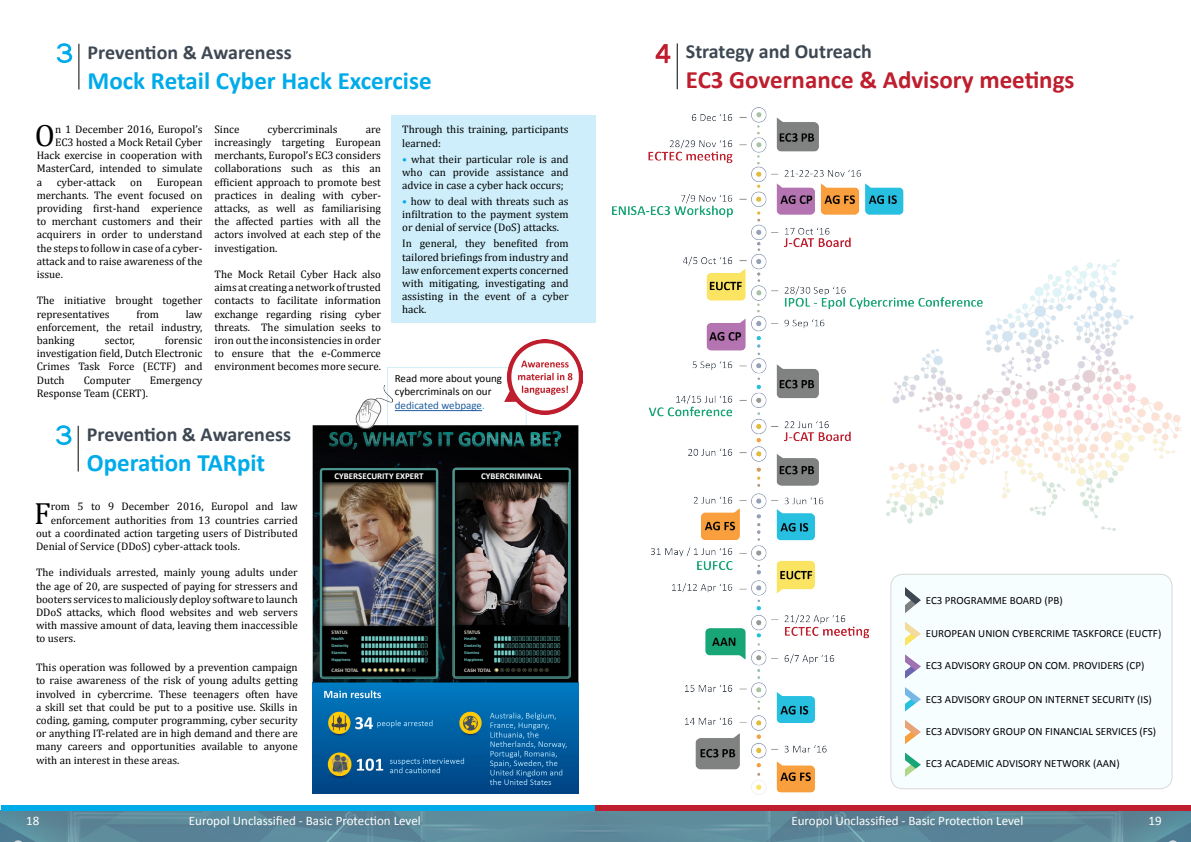
<style>
.page{position:relative;width:1191px;height:842px;background:#fff}
.page>*{position:absolute;margin:0;border:0;box-sizing:border-box;transform-origin:0 0}
.t1{font:30.8px "Cambria";color:#000}
.t2{font:700 25px "Calibri";color:#00abea}
.t3{font:700 25px "Calibri";color:#be1e2d}
.t4{font:700 20px "Calibri";color:#3e4853}
.t5{font:13px "Calibri";color:#fff}
.t6{font:11px/13.2px "Cambria";color:#000;text-align:justify}
.t7{font:11px "Calibri";color:#000}
.t8{font:11px/13.2px "Calibri";color:#000101}
.t9{font:11px "Calibri";color:#215e9e}
.t10{font:700 8.9px "Calibri";color:#fff}
.t11{font:700 5.4px "Calibri";letter-spacing:-.005em;color:#d7d3c9}
.t12{font:700 4.5px/7.1px "Calibri";color:#72cac4}
.s1{color:#00abea}
.s2{color:#000600}
.s3{color:#22a8e0}
</style>
<div class="page">
<img style="left:0;top:811px;width:1191px;height:31px">
<img style="left:313px;top:682px;width:265px;height:112px">
<div style="left:391px;top:115px;width:204px;height:208px;background:#cdeefa"></div>
<hr style="left:78px;top:44px;width:1px;height:45px;background:#000">
<div style="left:1px;top:805px;width:606px;height:6px;background:#00abea"></div>
<svg style="left:57px;top:43px;width:15px;height:20px"></svg>
<hr style="left:78px;top:426px;width:1px;height:45px;background:#000">
<svg style="left:56px;top:425px;width:15px;height:20px"></svg>
<img style="left:313px;top:425px;width:265px;height:47px">
<img style="left:313px;top:472px;width:7px;height:210px">
<img style="left:438px;top:472px;width:14px;height:210px">
<img style="left:571px;top:472px;width:7px;height:210px">
<svg style="left:452px;top:468px;width:119px;height:215px;background:#404140"></svg>
<img style="left:320px;top:468px;width:118px;height:215px">
<img style="left:356px;top:385px;width:36px;height:44px">
<hr style="left:395px;top:410px;width:87px;height:1px;background:#215e9e">
<img style="left:504px;top:339px;width:78px;height:75px">
<div style="left:595px;top:805px;width:596px;height:6px;background:#be1e2d"></div>
<hr style="left:676px;top:43px;width:1px;height:46px;background:#000">
<div style="left:891px;top:574px;width:281px;height:215px;background:#f7feff;border-radius:12px"></div>
<img style="left:1087px;top:260px;width:94px;height:271px">
<svg style="left:655px;top:44px;width:15px;height:19px"></svg>
<img style="left:612px;top:107px;width:475px;height:688px">
<img style="left:905px;top:588px;width:15px;height:188px">
<h3 class="t4" style="left:88px;top:39px;width:206px">Prevention &amp; Awareness</h3>
<h2 class="t2" style="left:88px;top:64px;width:345px">Mock Retail Cyber Hack Excercise</h2>
<h1 class="t1" style="left:35px;top:117px;width:22px">O</h1>
<p class="t6" style="left:55px;top:122px;width:149px">n 1 December 2016, Europol’s</p>
<p class="t6" style="left:55px;top:136px;width:149px">EC3 hosted a Mock Retail Cyber</p>
<p class="t6" style="left:37px;top:149px;width:167px">Hack exercise in cooperation with</p>
<p class="t6" style="left:37px;top:162px;width:167px">MasterCard, intended to simulate</p>
<p class="t6" style="left:37px;top:175px;width:7px">a</p>
<p class="t6" style="left:57px;top:175px;width:60px">cyber-attack</p>
<p class="t6" style="left:130px;top:175px;width:13px">on</p>
<p class="t6" style="left:37px;top:175px;width:167px;text-indent:120px">European merchants. The event focused on providing first-hand experience to merchant customers and their acquirers in order to understand the steps to follow in case of a cyber&shy;attack and to raise awareness of the issue.</p>
<p class="t6" style="left:37px;top:294px;width:167px">The initiative brought together representatives</p>
<p class="t6" style="left:136px;top:307px;width:24px">from</p>
<p class="t6" style="left:37px;top:307px;width:167px;text-indent:149px">law enforcement, the retail industry, banking</p>
<p class="t6" style="left:37px;top:334px;width:167px;text-indent:128px">forensic investigation field, Dutch Electronic Crimes Task Force (ECTF) and Dutch</p>
<p class="t6" style="left:105px;top:334px;width:32px">sector,</p>
<p class="t6" style="left:84px;top:373px;width:48px">Computer</p>
<p class="t6" style="left:150px;top:373px;width:54px">Emergency</p>
<p class="t6" style="left:37px;top:386px;width:113px">Response Team (CERT).</p>
<p class="t6" style="left:214px;top:122px;width:26px">Since</p>
<p class="t6" style="left:268px;top:122px;width:71px">cybercriminals</p>
<p class="t6" style="left:214px;top:122px;width:168px;text-indent:151px">are increasingly targeting European merchants, Europol’s EC3 considers collaborations such as this an efficient approach to promote best practices in dealing with cyber&shy;attacks, as well as familiarising the affected parties with all the actors involved at each step of the investigation.</p>
<p class="t6" style="left:214px;top:268px;width:168px">The Mock Retail Cyber Hack also aims at creating a network of trusted contacts to facilitate information exchange regarding rising cyber threats. The simulation seeks to iron out the inconsistencies in order to ensure that the e-Commerce environment becomes more secure.</p>
<p class="t6" style="left:402px;top:123px;width:168px">Through this training, participants learned:</p>
<p class="t6" style="left:402px;top:152px;width:168px"><span class="s1">•</span> what their particular role is and who can provide assistance and advice in case a cyber hack occurs;</p>
<p class="t6" style="left:402px;top:195px;width:168px"><span class="s1">•</span> how to deal with threats such as infiltration to the payment system or denial of service (DoS) attacks.</p>
<p class="t6" style="left:402px;top:237px;width:168px"><span class="s2">In general, t</span>hey benefited from tailored briefings from industry and law enforcement experts concerned with mitigating, investigating and assisting in the event of a cyber hack.</p>
<p class="t8" style="left:395px;top:372px;width:109px">Read more about young cybercriminals on our</p>
<p class="t9" style="left:395px;top:399px;width:91px">dedicated webpage<span class="s3">.</span></p>
<h3 class="t4" style="left:87px;top:421px;width:206px">Prevention &amp; Awareness</h3>
<h2 class="t2" style="left:87px;top:446px;width:180px">Operation TARpit</h2>
<h1 class="t1" style="left:34px;top:495px;width:18px">F</h1>
<p class="t6" style="left:51px;top:500px;width:248px">rom 5 to 9 December 2016, Europol and law</p>
<p class="t6" style="left:51px;top:513px;width:248px">enforcement authorities from 13 countries carried</p>
<p class="t6" style="left:36px;top:526px;width:263px">out a coordinated action targeting users of Distributed</p>
<p class="t6" style="left:36px;top:539px;width:205px">Denial of Service (DDoS) cyber-attack tools.</p>
<p class="t6" style="left:36px;top:566px;width:263px">The individuals arrested, mainly young adults under the age of 20, are suspected of paying for stressers and booters services to maliciously deploy software to launch DDoS attacks, which flood websites and web servers with massive amount of data, leaving them inaccessible to users.</p>
<p class="t6" style="left:36px;top:661px;width:263px">This operation was followed by a prevention campaign to raise awareness of the risk of young adults getting involved in cybercrime. These teenagers often have a skill set that could be put to a positive use. Skills in coding, gaming, computer programming, cyber security or anything IT-related are in high demand and there are many careers and opportunities available to anyone with an interest in these areas.</p>
<p class="t10" style="left:334px;top:471px;width:90px">CYBERSECURITY EXPERT</p>
<p class="t10" style="left:481px;top:470px;width:63px">CYBERCRIMINAL</p>
<p class="t11" style="left:331px;top:628px;width:18px">STATUS</p>
<p class="t12" style="left:331px;top:635px;width:21px">Health<br>Dexterity<br>Stamina<br>Happiness</p>
<p class="t11" style="left:331px;top:667px;width:28px">CASH TOTAL</p>
<p class="t11" style="left:464px;top:628px;width:18px">STATUS</p>
<p class="t12" style="left:464px;top:635px;width:21px">Health<br>Dexterity<br>Stamina<br>Happiness</p>
<p class="t11" style="left:464px;top:667px;width:28px">CASH TOTAL</p>
<h3 class="t4" style="left:686px;top:39px;width:187px">Strategy and Outreach</h3>
<h2 class="t3" style="left:686px;top:64px;width:390px">EC3 Governance &amp; Advisory meetings</h2>
<p class="t7" style="left:925px;top:593px;width:139px">EC3 PROGRAMME BOARD (PB)</p>
<p class="t7" style="left:925px;top:626px;width:237px">EUROPEAN UNION CYBERCRIME TASKFORCE (EUCTF)</p>
<p class="t7" style="left:925px;top:658px;width:220px">EC3 ADVISORY GROUP ON COM. PROVIDERS (CP)</p>
<p class="t7" style="left:925px;top:692px;width:227px">EC3 ADVISORY GROUP ON INTERNET SECURITY (IS)</p>
<p class="t7" style="left:925px;top:724px;width:232px">EC3 ADVISORY GROUP ON FINANCIAL SERVICES (FS)</p>
<p class="t7" style="left:925px;top:756px;width:195px">EC3 ACADEMIC ADVISORY NETWORK (AAN)</p>
<p class="t5" style="left:26px;top:812px;width:15px">18</p>
<p class="t5" style="left:189px;top:812px;width:233px">Europol Unclassified - Basic Protection Level</p>
<p class="t5" style="left:791px;top:812px;width:233px">Europol Unclassified - Basic Protection Level</p>
<p class="t5" style="left:1148px;top:812px;width:15px">19</p>
</div>
